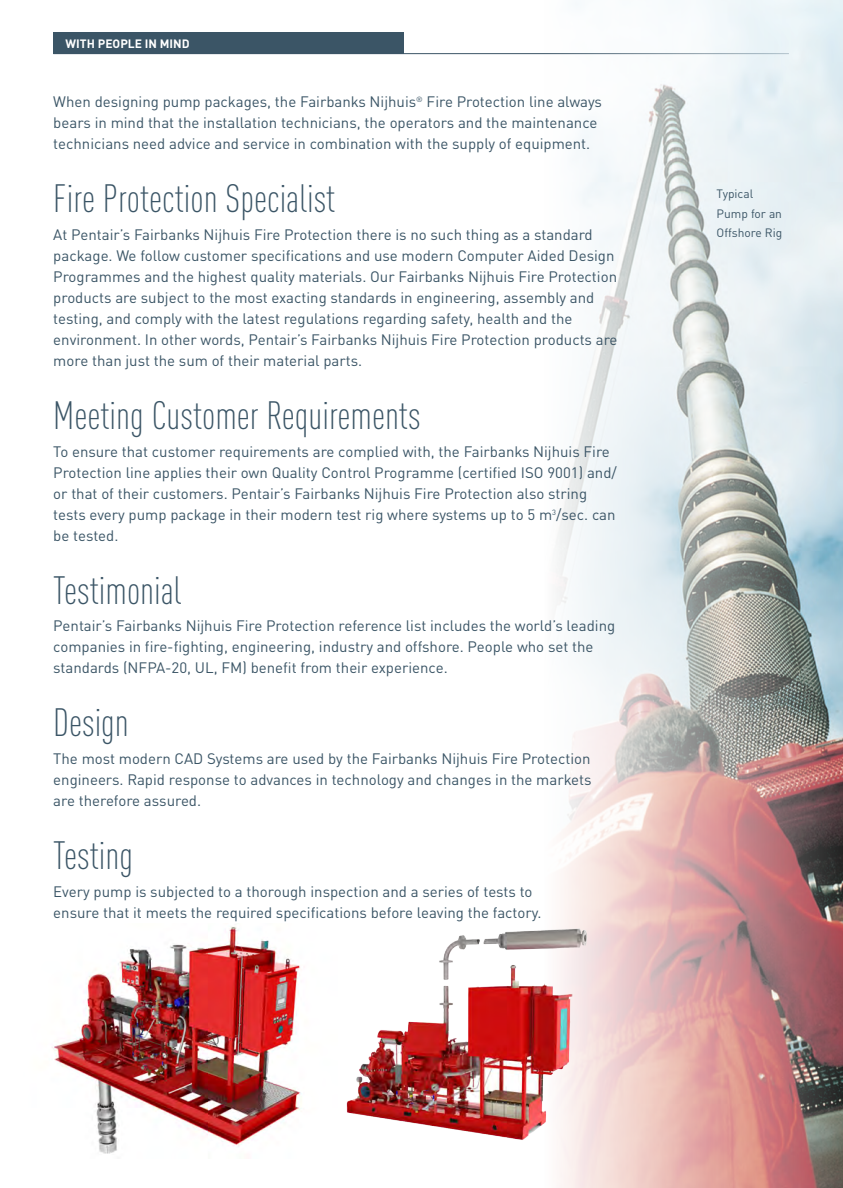
<style>
.page{position:relative;width:843px;height:1188px;background:#fff}
.page>*{position:absolute;margin:0;border:0;box-sizing:border-box;transform-origin:0 0}
.t1{font:300 condensed 39px "DIN Pro";color:#3b5566}
.t2{font:15px/21px "DIN Pro";color:#3b5566}
.t3{font:12px/19.5px "DIN Pro";color:#3b5566}
.t4{font:700 12px "DIN Pro";color:#fff}
</style>
<div class="page">
<hr style="left:53px;top:53px;width:735px;height:1px;background:#3b5566">
<div style="left:53px;top:32px;width:350px;height:22px;background:#3b5566"></div>
<img style="left:544px;top:0;width:298px;height:1188px">
<img style="left:52px;top:926px;width:250px;height:228px">
<img style="left:346px;top:905px;width:253px;height:246px">
<p class="t4" style="left:66px;top:33px;width:125px">WITH PEOPLE IN MIND</p>
<p class="t2" style="left:53px;top:90px;width:550px">When designing pump packages, the Fairbanks Nijhuis<sup>®</sup> Fire Protection line always bears in mind that the installation technicians, the operators and the maintenance technicians need advice and service in combination with the supply of equipment.</p>
<p class="t1" style="left:53px;top:171px;width:283px">Fire Protection Specialist</p>
<p class="t2" style="left:53px;top:222px;width:565px">At Pentair’s Fairbanks Nijhuis Fire Protection there is no such thing as a standard package. We follow customer specifications and use modern Computer Aided Design Programmes and the highest quality materials. Our Fairbanks Nijhuis Fire Protection products are subject to the most exacting standards in engineering, assembly and testing, and comply with the latest regulations regarding safety, health and the environment. In other words, Pentair’s Fairbanks Nijhuis Fire Protection products are more than just the sum of their material parts.</p>
<p class="t1" style="left:53px;top:388px;width:369px">Meeting Customer Requirements</p>
<p class="t2" style="left:53px;top:439px;width:565px">To ensure that customer requirements are complied with, the Fairbanks Nijhuis Fire Protection line applies their own Quality Control Programme (certified ISO 9001) and/ or that of their customers. Pentair’s Fairbanks Nijhuis Fire Protection also string tests every pump package in their modern test rig where systems up to 5 m<sup>3</sup>/sec. can be tested.</p>
<p class="t1" style="left:53px;top:562px;width:130px">Testimonial</p>
<p class="t2" style="left:53px;top:614px;width:563px">Pentair’s Fairbanks Nijhuis Fire Protection reference list includes the world’s leading companies in fire-fighting, engineering, industry and offshore. People who set the standards (NFPA-20, UL, FM) benefit from their experience.</p>
<p class="t1" style="left:53px;top:695px;width:77px">Design</p>
<p class="t2" style="left:53px;top:747px;width:539px;text-align:justify">The most modern CAD Systems are used by the Fairbanks Nijhuis Fire Protection engineers. Rapid response to advances in technology and changes in the markets are therefore assured.</p>
<p class="t1" style="left:53px;top:828px;width:81px">Testing</p>
<p class="t2" style="left:53px;top:879px;width:480px">Every pump is subjected to a thorough inspection and a series of tests to</p>
<p class="t2" style="left:53px;top:900px;width:489px">ensure that it meets the required specifications before leaving the factory.</p>
<p class="t3" style="left:716px;top:183px;width:67px">Typical<br>Pump for an<br>Offshore Rig</p>
</div>
